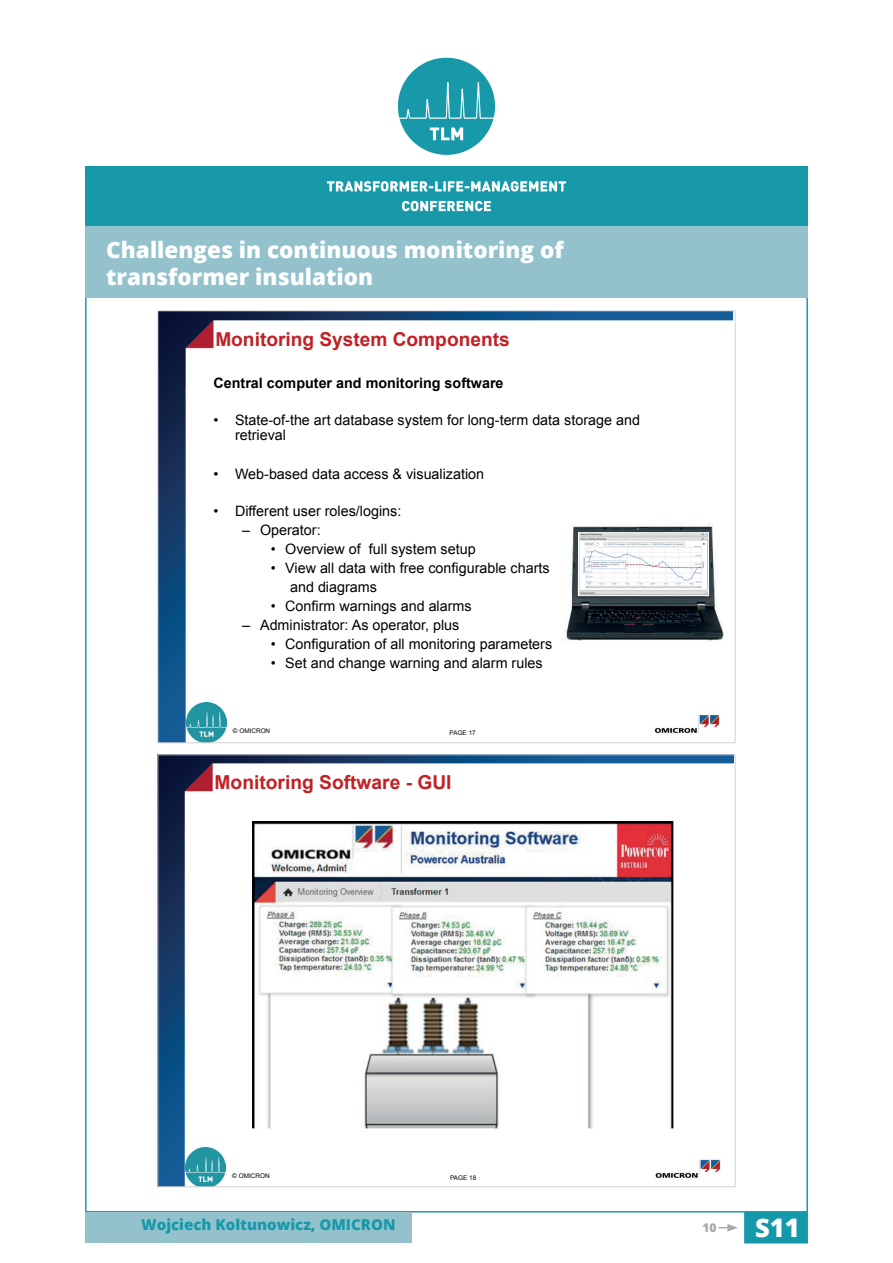
<style>
.page{position:relative;width:893px;height:1263px;background:#fff}
.page>*{position:absolute;margin:0;border:0;box-sizing:border-box;transform-origin:0 0}
.t1{font:800 25.65px "Open Sans";color:#fff}
.t2{font:800 22.5px/27px "Open Sans";color:#fff}
.t3{font:700 19.2px "Arial";color:#c22025}
.t4{font:700 19.05px "Arial";color:#c22025}
.t5{font:800 15px "Open Sans";color:#1899a9}
.t6{font:14.4px/14.9px "Arial";color:#000001}
.t7{font:700 14.4px "Arial";color:#000001}
.t8{font:800 12px "Open Sans";color:#a8a9ad}
.t9{font:6.45px "Arial";color:#000001}
.t10{font:6.3px "Arial";color:#000001}
</style>
<div class="page">
<div style="left:744px;top:1212px;width:64px;height:31px;background:#1499ab"></div>
<svg style="left:719px;top:1224px;width:19px;height:7px"></svg>
<div style="left:85px;top:1212px;width:327px;height:31px;background:#93c2cd"></div>
<img style="left:159px;top:312px;width:573px;height:429px">
<img style="left:555px;top:513px;width:176px;height:138px">
<img style="left:578px;top:532px;width:130px;height:63px">
<img style="left:187px;top:702px;width:40px;height:39px">
<img style="left:159px;top:756px;width:574px;height:429px">
<img style="left:252px;top:821px;width:422px;height:308px">
<img style="left:186px;top:1147px;width:40px;height:38px">
<div style="left:85px;top:225px;width:723px;height:73px;background:#93c2cd"></div>
<div style="left:398px;top:58px;width:97px;height:97px;background:#1899a9;border-radius:50%"></div>
<svg style="left:397px;top:82px;width:99px;height:39px"></svg>
<svg style="left:430px;top:128px;width:33px;height:12px"></svg>
<div style="left:85px;top:167px;width:723px;height:59px;background:#1899a9"></div>
<svg style="left:327px;top:181px;width:239px;height:11px"></svg>
<svg style="left:402px;top:201px;width:89px;height:10px"></svg>
<h2 class="t2" style="left:106px;top:236px;width:459px">Challenges in continuous monitoring of transformer insulation</h2>
<h3 class="t4" style="left:215px;top:327px;width:296px">Monitoring System Components</h3>
<p class="t7" style="left:213px;top:373px;width:292px">Central computer and monitoring software</p>
<p class="t6" style="left:235px;top:413px;width:406px;text-indent:-22px">• State-of-the art database system for long-term data storage and retrieval</p>
<p class="t6" style="left:213px;top:466px;width:272px">• Web-based data access &amp; visualization</p>
<p class="t6" style="left:213px;top:504px;width:189px">• Different user roles/logins:</p>
<p class="t6" style="left:242px;top:523px;width:80px">– Operator:</p>
<p class="t6" style="left:271px;top:542px;width:206px">• Overview of full system setup</p>
<p class="t6" style="left:290px;top:558px;width:261px;line-height:19px;text-indent:-19px">• View all data with free configurable charts and diagrams</p>
<p class="t6" style="left:271px;top:599px;width:202px">• Confirm warnings and alarms</p>
<p class="t6" style="left:242px;top:618px;width:219px">– Administrator: As operator, plus</p>
<p class="t6" style="left:271px;top:637px;width:283px">• Configuration of all monitoring parameters</p>
<p class="t6" style="left:271px;top:655px;width:273px">• Set and change warning and alarm rules</p>
<p class="t10" style="left:233px;top:726px;width:39px">© OMICRON</p>
<p class="t10" style="left:450px;top:729px;width:28px">PAGE 17</p>
<h3 class="t3" style="left:215px;top:770px;width:238px">Monitoring Software - GUI</h3>
<p class="t9" style="left:232px;top:1171px;width:39px">© OMICRON</p>
<p class="t9" style="left:450px;top:1173px;width:28px">PAGE 18</p>
<p class="t5" style="left:141px;top:1213px;width:256px">Wojciech Koltunowicz, OMICRON</p>
<p class="t8" style="left:702px;top:1219px;width:16px">10</p>
<h1 class="t1" style="left:755px;top:1208px;width:46px">S11</h1>
</div>
